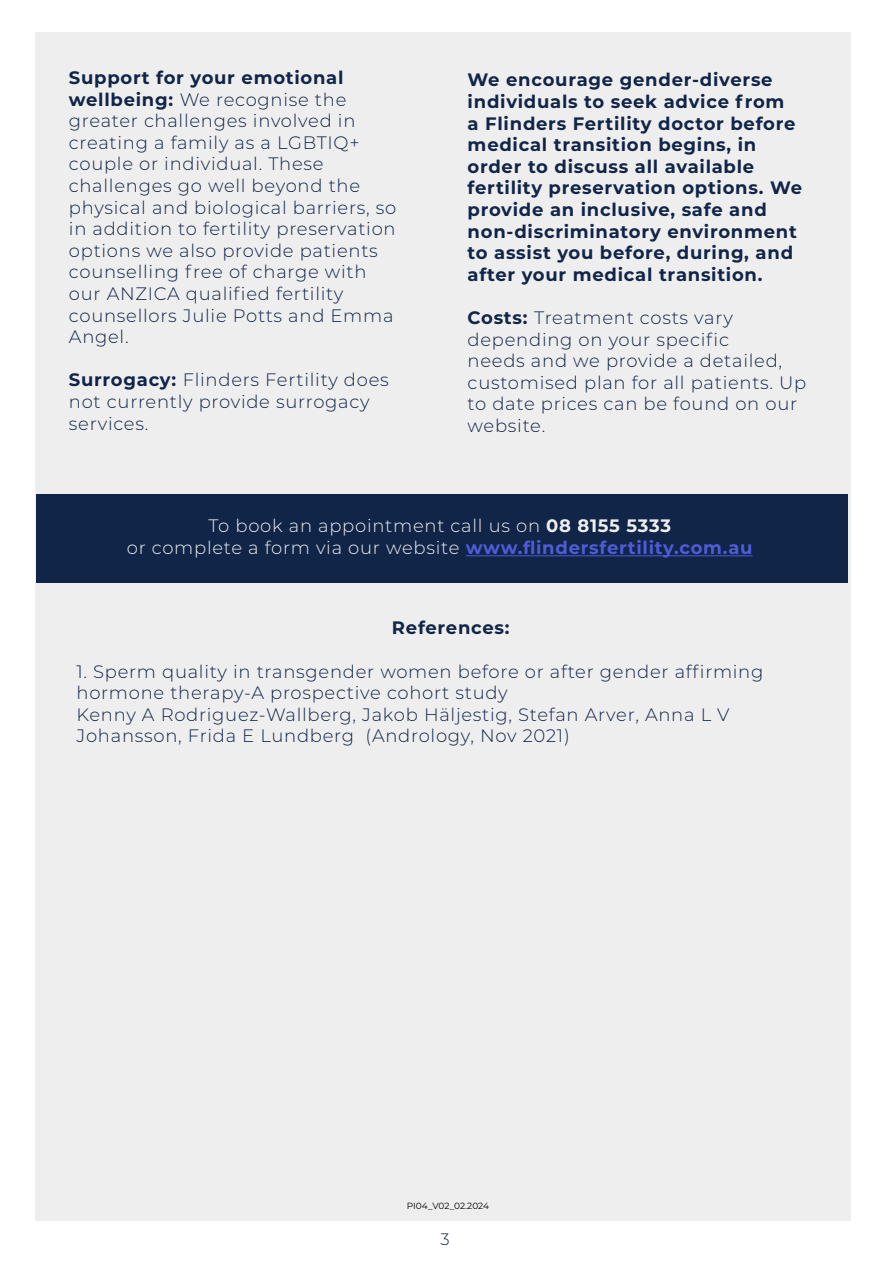
<style>
.page{position:relative;width:893px;height:1263px;background:#fff}
.page>*{position:absolute;margin:0;border:0;box-sizing:border-box;transform-origin:0 0}
.t1{font:300 18px/21.6px "Montserrat";letter-spacing:.04em;color:#102548}
.t2{font:700 18px/21.6px "Montserrat";letter-spacing:.04em;color:#102548}
.t3{font:300 18px/21.6px "Montserrat";letter-spacing:.04em;color:#efeeef;text-align:center}
.t4{font:300 16.5px "Montserrat";color:#102548}
.t5{font:9px "Montserrat";color:#000}
.s1{font-weight:700}
.s2{font-weight:700;color:#4f5cd6}
</style>
<div class="page">
<div style="left:35px;top:32px;width:816px;height:1188px;background:#efeeef"></div>
<div style="left:36px;top:494px;width:812px;height:88px;background:#102548"></div>
<hr style="left:466px;top:555px;width:287px;height:1px;background:#4f5cd6">
<p class="t1" style="left:69px;top:66px;width:329px"><span class="s1">Support for your emotional wellbeing:</span> We recognise the greater challenges involved in creating a family as a LGBTIQ+ couple or individual. These challenges go well beyond the physical and biological barriers, so in addition to fertility preservation options we also provide patients counselling free of charge with our ANZICA qualified fertility counsellors Julie Potts and Emma<br>Angel.</p>
<p class="t1" style="left:69px;top:369px;width:321px"><span class="s1">Surrogacy:</span> Flinders Fertility does not currently provide surrogacy services.</p>
<p class="t2" style="left:468px;top:68px;width:336px">We encourage gender-diverse individuals to seek advice from<br>a Flinders Fertility doctor before medical transition begins, in order to discuss all available fertility preservation options. We provide an inclusive, safe and non-discriminatory environment to assist you before, during, and after your medical transition.</p>
<p class="t1" style="left:468px;top:306px;width:340px"><span class="s1">Costs:</span> Treatment costs vary depending on your specific<br>needs and we provide a detailed, customised plan for all patients. Up to date prices can be found on our website.</p>
<p class="t3" style="left:127px;top:515px;width:627px">To book an appointment call us on <span class="s1">08 8155 5333<br></span>or complete a form via our website <span class="s2">www.flindersfertility.com.au</span></p>
<p class="t2" style="left:392px;top:616px;width:119px">References:</p>
<p class="t1" style="left:77px;top:660px;width:688px">1. Sperm quality in transgender women before or after gender affirming hormone therapy-A prospective cohort study<br>Kenny A Rodriguez-Wallberg, Jakob Häljestig, Stefan Arver, Anna L V Johansson, Frida E Lundberg (Andrology, Nov 2021)</p>
<p class="t5" style="left:407px;top:1199px;width:84px">PI04_V02_02.2024</p>
<p class="t4" style="left:440px;top:1228px;width:11px">3</p>
</div>
